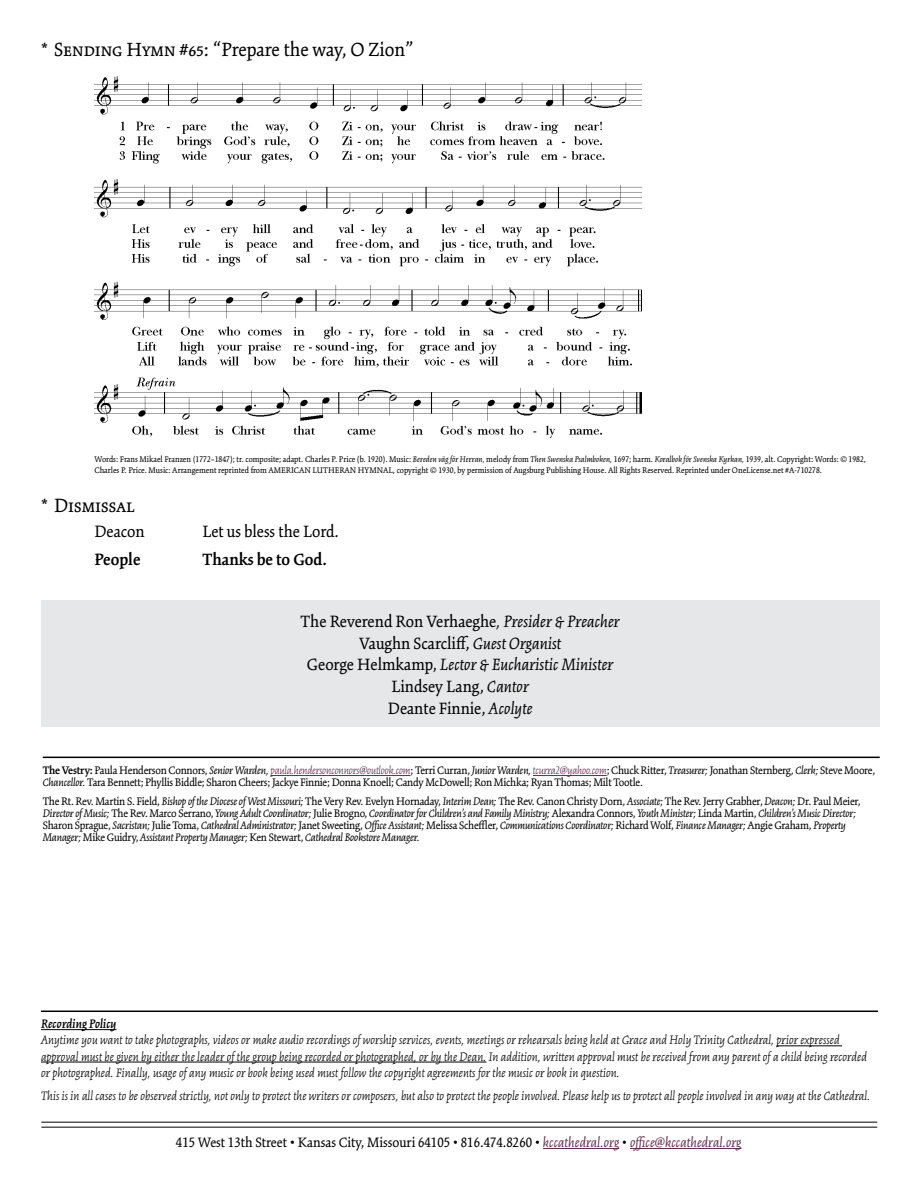
<style>
.page{position:relative;width:918px;height:1188px;background:#fff}
.page>*{position:absolute;margin:0;border:0;box-sizing:border-box;transform-origin:0 0}
.t1{font:21px "Kinesis Pro 3";color:#000}
.t2{font:18px/21.6px "Kinesis Pro 3";color:#000;text-align:center}
.t3{font:600 18px "Kinesis Pro 3";color:#000}
.t4{font:15px "Kinesis Pro 3";color:#000}
.t5{font:italic 300 13.5px/16.2px "Kinesis Pro 3";color:#000}
.t6{font:italic 600 13.5px "Kinesis Pro 3";color:#000}
.t7{font:italic 12px/12px "Kinesis Pro 3";letter-spacing:-.02em;color:#000}
.t8{font:12px/12px "Kinesis Pro 3";letter-spacing:-.02em;color:#000}
.t9{font:9px/10.8px "Kinesis Pro 3";color:#000}
.s1{font-style:italic}
.s2{font-weight:600}
.s3{font-weight:300;font-style:italic;color:#612d50}
.s4{font-style:normal}
.s5{font-style:italic;color:#612d50}
</style>
<div class="page">
<hr style="left:41px;top:1122px;width:836px;height:1px;background:#000">
<hr style="left:41px;top:1127px;width:836px;height:1px;background:#000">
<hr style="left:543px;top:1148px;width:76px;height:1px;background:#612d50">
<hr style="left:630px;top:1148px;width:111px;height:1px;background:#612d50">
<img style="left:94px;top:76px;width:547px;height:363px">
<div style="left:41px;top:600px;width:839px;height:127px;background:#e6e7e8"></div>
<hr style="left:43px;top:757px;width:837px;height:1px;background:#000">
<hr style="left:271px;top:775px;width:139px;height:1px;background:#612d50">
<hr style="left:533px;top:775px;width:74px;height:1px;background:#612d50">
<hr style="left:41px;top:1011px;width:837px;height:1px;background:#000">
<hr style="left:41px;top:1029px;width:76px;height:1px;background:#000">
<hr style="left:777px;top:1045px;width:65px;height:1px;background:#000">
<hr style="left:41px;top:1062px;width:445px;height:1px;background:#000">
<h1 class="t1" style="left:40px;top:37px;width:375px">* Sending Hymn #65: “Prepare the way, O Zion”</h1>
<p class="t9" style="left:94px;top:454px;width:773px">Words: Frans Mikael Franzen (1772–1847); tr. composite; adapt. Charles P. Price (b. 1920). Music: <span class="s1">Bereden väg för Herran,</span> melody from <span class="s1">Then Swenska Psalmboken,</span> 1697; harm. <span class="s1">Koralbok för Svenska Kyrkan,</span> 1939, alt. Copyright: Words: © 1982,<br>Charles P. Price. Music: Arrangement reprinted from AMERICAN LUTHERAN HYMNAL, copyright © 1930, by permission of Augsburg Publishing House. All Rights Reserved. Reprinted under OneLicense.net #A-710278.</p>
<h1 class="t1" style="left:40px;top:494px;width:96px">* Dismissal</h1>
<h2 class="t2" style="left:94px;top:520px;width:52px">Deacon</h2>
<h2 class="t2" style="left:202px;top:520px;width:138px">Let us bless the Lord.</h2>
<h2 class="t3" style="left:94px;top:549px;width:48px">People</h2>
<h2 class="t3" style="left:202px;top:549px;width:126px">Thanks be to God.</h2>
<h2 class="t2" style="left:301px;top:611px;width:321px">The Reverend Ron Verhaeghe<span class="s1">, Presider &amp; Preacher </span>Vaughn Scarcliff, <span class="s1">Guest Organist<br></span>George Helmkamp, <span class="s1">Lector &amp; Eucharistic Minister </span>Lindsey Lang, <span class="s1">Cantor<br></span>Deante Finnie, <span class="s1">Acolyte</span></h2>
<p class="t8" style="left:43px;top:764px;width:834px"><span class="s2">The Vestry:</span> Paula Henderson Connors, <span class="s1">Senior Warden,</span> <span class="s3">paula.hendersonconnors@outlook.com</span>; Terri Curran, <span class="s1">Junior Warden,</span> <span class="s3">tcurra2@yahoo.com</span>; Chuck Ritter, <span class="s1">Treasurer;</span> Jonathan Sternberg, <span class="s1">Clerk;</span> Steve Moore,<br><span class="s1">Chancellor.</span> Tara Bennett; Phyllis Biddle; Sharon Cheers; Jackye Finnie; Donna Knoell; Candy McDowell; Ron Michka; Ryan Thomas; Milt Tootle.</p>
<p class="t7" style="left:43px;top:796px;width:820px"><span class="s4">The Rt. Rev. Martin S. Field,</span> Bishop of the Diocese of West Missouri; <span class="s4">The Very Rev. Evelyn Hornaday,</span> Interim Dean; <span class="s4">The Rev. Canon Christy Dorn,</span> Associate; <span class="s4">The Rev. Jerry Grabher,</span> Deacon; <span class="s4">Dr. Paul Meier, </span>Director of Music; <span class="s4">The Rev. Marco Serrano,</span> Young Adult Coordinator; <span class="s4">Julie Brogno,</span> Coordinator for Children’s and Family Ministry; <span class="s4">Alexandra Connors,</span> Youth Minister; <span class="s4">Linda Martin,</span> Children’s Music Director; <span class="s4">Sharon Sprague,</span> Sacristan; <span class="s4">Julie Toma,</span> Cathedral Administrator; <span class="s4">Janet Sweeting,</span> Office Assistant; <span class="s4">Melissa Scheffler,</span> Communications Coordinator; <span class="s4">Richard Wolf,</span> Finance Manager; <span class="s4">Angie Graham,</span> Property Manager; <span class="s4">Mike Guidry,</span> Assistant Property Manager; <span class="s4">Ken Stewart,</span> Cathedral Bookstore Manager.</p>
<p class="t6" style="left:41px;top:1016px;width:77px">Recording Policy</p>
<p class="t5" style="left:41px;top:1032px;width:828px">Anytime you want to take photographs, videos or make audio recordings of worship services, events, meetings or rehearsals being held at Grace and Holy Trinity Cathedral, prior expressed approval must be given by either the leader of the group being recorded or photographed, or by the Dean. In addition, written approval must be received from any parent of a child being recorded or photographed. Finally, usage of any music or book being used must follow the copyright agreements for the music or book in question.</p>
<p class="t5" style="left:41px;top:1088px;width:831px">This is in all cases to be observed strictly, not only to protect the writers or composers, but also to protect the people involved. Please help us to protect all people involved in any way at the Cathedral.</p>
<p class="t4" style="left:176px;top:1134px;width:567px">415 West 13th Street • Kansas City, Missouri 64105 • 816.474.8260 • <span class="s5">kccathedral.org</span> • <span class="s5">office@kccathedral.org</span></p>
</div>
